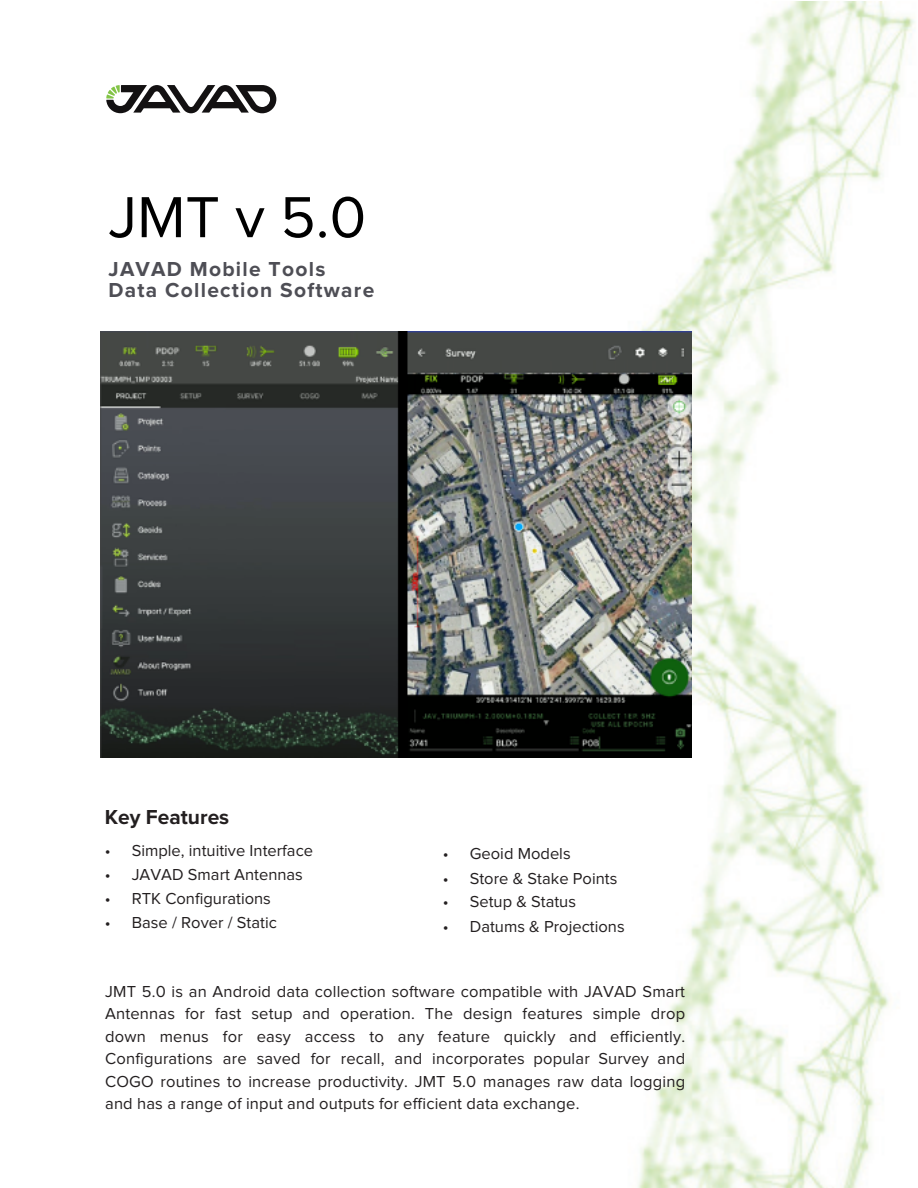
<style>
.page{position:relative;width:918px;height:1188px;background:#fff}
.page>*{position:absolute;margin:0;border:0;box-sizing:border-box;transform-origin:0 0}
.Short_Title{font:60px "Proxima Nova";color:#000}
.Short_Title-2{font:700 21px/21.5px "Proxima Nova";letter-spacing:.06em;color:#4e4e55}
.Bullet_List{font:700 21px "Proxima Nova";color:#231f20}
.Body_Text_-_Justified{font:16.5px/22.5px "Proxima Nova";color:#231f20;text-align:justify}
</style>
<div class="page">
<img style="left:118px;top:1px;width:797px;height:1187px">
<svg style="left:106px;top:85px;width:170px;height:28px"></svg>
<img style="left:100px;top:331px;width:591px;height:427px">
<p class="Short_Title" style="left:109px;top:184px;width:259px">JMT v 5.0</p>
<p class="Short_Title-2" style="left:109px;top:258px;width:267px">JAVAD Mobile Tools<br>Data Collection Software</p>
<p class="Bullet_List" style="left:105px;top:802px;width:126px">Key Features</p>
<p class="Body_Text_-_Justified" style="left:105px;top:839px;width:210px">• Simple, intuitive Interface</p>
<p class="Body_Text_-_Justified" style="left:105px;top:863px;width:200px">• JAVAD Smart Antennas</p>
<p class="Body_Text_-_Justified" style="left:105px;top:887px;width:168px">• RTK Configurations</p>
<p class="Body_Text_-_Justified" style="left:105px;top:911px;width:174px">• Base / Rover / Static</p>
<p class="Body_Text_-_Justified" style="left:443px;top:842px;width:129px">• Geoid Models</p>
<p class="Body_Text_-_Justified" style="left:443px;top:866px;width:176px">• Store &amp; Stake Points</p>
<p class="Body_Text_-_Justified" style="left:443px;top:890px;width:135px">• Setup &amp; Status</p>
<p class="Body_Text_-_Justified" style="left:443px;top:914px;width:183px">• Datums &amp; Projections</p>
<p class="Body_Text_-_Justified" style="left:105px;top:981px;width:582px">JMT 5.0 is an Android data collection software compatible with JAVAD Smart Antennas for fast setup and operation. The design features simple drop down menus for easy access to any feature quickly and efficiently.<br>Configurations are saved for recall, and incorporates popular Survey and COGO routines to increase productivity. JMT 5.0 manages raw data logging and has a range of input and outputs for efficient data exchange.</p>
</div>
